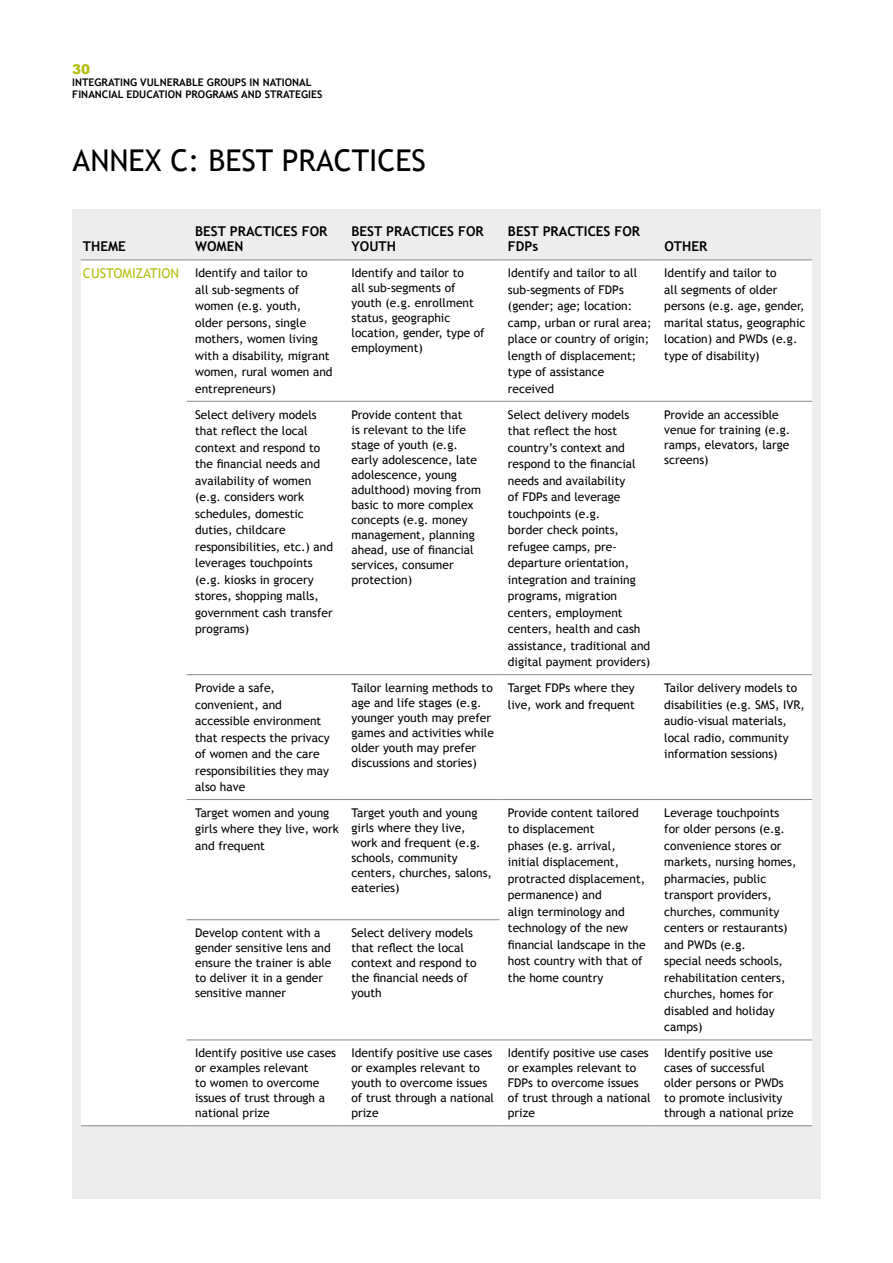
<style>
.page{position:relative;width:893px;height:1263px;background:#fff}
.page>*{position:absolute;margin:0;border:0;box-sizing:border-box;transform-origin:0 0}
.t1{font:30px "Trebuchet MS";color:#000}
.t2{font:700 13.5px/15px "Trebuchet MS";color:#000}
.t3{font:900 13.5px "Arial";color:#b4be0f}
.t4{font:12px/16.5px "Trebuchet MS";color:#000}
.t5{font:700 10.5px/12px "Trebuchet MS";color:#000}
.s1{font-size:13.5px;color:#b4be0f}
</style>
<div class="page">
<div style="left:73px;top:209px;width:748px;height:990px;background:#ededed"></div>
<div style="left:81px;top:261px;width:731px;height:864px;background:#fff"></div>
<hr style="left:81px;top:260px;width:106px;height:1px;background:#878686">
<hr style="left:187px;top:260px;width:156px;height:1px;background:#878686">
<hr style="left:343px;top:260px;width:156px;height:1px;background:#878686">
<hr style="left:499px;top:260px;width:157px;height:1px;background:#878686">
<hr style="left:656px;top:260px;width:156px;height:1px;background:#878686">
<hr style="left:81px;top:1125px;width:106px;height:1px;background:#878686">
<hr style="left:187px;top:1125px;width:156px;height:1px;background:#878686">
<hr style="left:343px;top:1125px;width:156px;height:1px;background:#878686">
<hr style="left:499px;top:1125px;width:157px;height:1px;background:#878686">
<hr style="left:656px;top:1125px;width:156px;height:1px;background:#878686">
<hr style="left:187px;top:401px;width:156px;height:1px;background:#878686">
<hr style="left:343px;top:401px;width:156px;height:1px;background:#878686">
<hr style="left:499px;top:401px;width:157px;height:1px;background:#878686">
<hr style="left:656px;top:401px;width:156px;height:1px;background:#878686">
<hr style="left:187px;top:674px;width:156px;height:1px;background:#878686">
<hr style="left:343px;top:674px;width:156px;height:1px;background:#878686">
<hr style="left:499px;top:674px;width:157px;height:1px;background:#878686">
<hr style="left:656px;top:674px;width:156px;height:1px;background:#878686">
<hr style="left:187px;top:799px;width:156px;height:1px;background:#878686">
<hr style="left:343px;top:799px;width:156px;height:1px;background:#878686">
<hr style="left:499px;top:799px;width:157px;height:1px;background:#878686">
<hr style="left:656px;top:799px;width:156px;height:1px;background:#878686">
<hr style="left:187px;top:919px;width:156px;height:1px;background:#878686">
<hr style="left:343px;top:919px;width:156px;height:1px;background:#878686">
<hr style="left:187px;top:1040px;width:156px;height:1px;background:#878686">
<hr style="left:343px;top:1040px;width:156px;height:1px;background:#878686">
<hr style="left:499px;top:1040px;width:157px;height:1px;background:#878686">
<hr style="left:656px;top:1040px;width:156px;height:1px;background:#878686">
<p class="t3" style="left:72px;top:59px;width:20px">30</p>
<p class="t5" style="left:72px;top:76px;width:252px">INTEGRATING VULNERABLE GROUPS IN NATIONAL<br>FINANCIAL EDUCATION PROGRAMS AND STRATEGIES</p>
<h1 class="t1" style="left:73px;top:143px;width:355px">ANNEX C: BEST PRACTICES</h1>
<p class="t2" style="left:83px;top:239px;width:44px">THEME</p>
<p class="t2" style="left:195px;top:224px;width:134px">BEST PRACTICES FOR<br>WOMEN</p>
<p class="t2" style="left:352px;top:224px;width:134px">BEST PRACTICES FOR<br>YOUTH</p>
<p class="t2" style="left:508px;top:224px;width:134px">BEST PRACTICES FOR<br>FDPs</p>
<p class="t2" style="left:664px;top:239px;width:44px">OTHER</p>
<p class="t4" style="left:195px;top:265px;width:139px;text-indent:-112px"><span class="s1">CUSTOMIZATION</span> Identify and tailor to<br>all sub-segments of women (e.g. youth,<br>older persons, single mothers, women living with a disability, migrant women, rural women and entrepreneurs)</p>
<p class="t4" style="left:352px;top:266px;width:135px;line-height:15px">Identify and tailor to<br>all sub-segments of youth (e.g. enrollment status, geographic location, gender, type of employment)</p>
<p class="t4" style="left:508px;top:265px;width:145px">Identify and tailor to all sub-segments of FDPs (gender; age; location: camp, urban or rural area; place or country of origin; length of displacement; type of assistance received</p>
<p class="t4" style="left:664px;top:265px;width:143px">Identify and tailor to<br>all segments of older persons (e.g. age, gender, marital status, geographic location) and PWDs (e.g. type of disability)</p>
<p class="t4" style="left:195px;top:406px;width:139px">Select delivery models that reflect the local context and respond to the financial needs and availability of women (e.g. considers work schedules, domestic duties, childcare responsibilities, etc.) and leverages touchpoints (e.g. kiosks in grocery stores, shopping malls, government cash transfer programs)</p>
<p class="t4" style="left:352px;top:407px;width:131px;line-height:15px">Provide content that<br>is relevant to the life stage of youth (e.g. early adolescence, late adolescence, young adulthood) moving from basic to more complex concepts (e.g. money management, planning ahead, use of financial services, consumer protection)</p>
<p class="t4" style="left:508px;top:406px;width:144px">Select delivery models that reflect the host country’s context and respond to the financial needs and availability<br>of FDPs and leverage touchpoints (e.g.<br>border check points, refugee camps, pre&shy;departure orientation, integration and training programs, migration centers, employment centers, health and cash assistance, traditional and digital payment providers)</p>
<p class="t4" style="left:664px;top:407px;width:127px;line-height:15px">Provide an accessible venue for training (e.g. ramps, elevators, large screens)</p>
<p class="t4" style="left:195px;top:680px;width:136px">Provide a safe, convenient, and accessible environment that respects the privacy of women and the care responsibilities they may also have</p>
<p class="t4" style="left:352px;top:680px;width:144px;line-height:15px">Tailor learning methods to age and life stages (e.g. younger youth may prefer games and activities while older youth may prefer discussions and stories)</p>
<p class="t4" style="left:508px;top:680px;width:128px">Target FDPs where they live, work and frequent</p>
<p class="t4" style="left:664px;top:680px;width:142px">Tailor delivery models to disabilities (e.g. SMS, IVR, audio-visual materials, local radio, community information sessions)</p>
<p class="t4" style="left:195px;top:804px;width:145px">Target women and young girls where they live, work and frequent</p>
<p class="t4" style="left:352px;top:805px;width:142px;line-height:15px">Target youth and young girls where they live, work and frequent (e.g. schools, community centers, churches, salons, eateries)</p>
<p class="t4" style="left:508px;top:804px;width:139px">Provide content tailored to displacement<br>phases (e.g. arrival, initial displacement, protracted displacement, permanence) and<br>align terminology and technology of the new financial landscape in the host country with that of the home country</p>
<p class="t4" style="left:664px;top:804px;width:134px">Leverage touchpoints for older persons (e.g. convenience stores or markets, nursing homes, pharmacies, public transport providers, churches, community centers or restaurants) and PWDs (e.g.<br>special needs schools, rehabilitation centers, churches, homes for disabled and holiday camps)</p>
<p class="t4" style="left:195px;top:925px;width:138px;line-height:15px">Develop content with a gender sensitive lens and ensure the trainer is able to deliver it in a gender sensitive manner</p>
<p class="t4" style="left:352px;top:925px;width:126px;line-height:15px">Select delivery models that reflect the local context and respond to the financial needs of youth</p>
<p class="t4" style="left:195px;top:1046px;width:142px;line-height:15px">Identify positive use cases or examples relevant<br>to women to overcome issues of trust through a national prize</p>
<p class="t4" style="left:352px;top:1046px;width:144px;line-height:15px">Identify positive use cases or examples relevant to youth to overcome issues of trust through a national prize</p>
<p class="t4" style="left:508px;top:1046px;width:144px;line-height:15px">Identify positive use cases or examples relevant to<br>FDPs to overcome issues of trust through a national prize</p>
<p class="t4" style="left:664px;top:1046px;width:131px;line-height:15px">Identify positive use cases of successful older persons or PWDs to promote inclusivity through a national prize</p>
</div>
